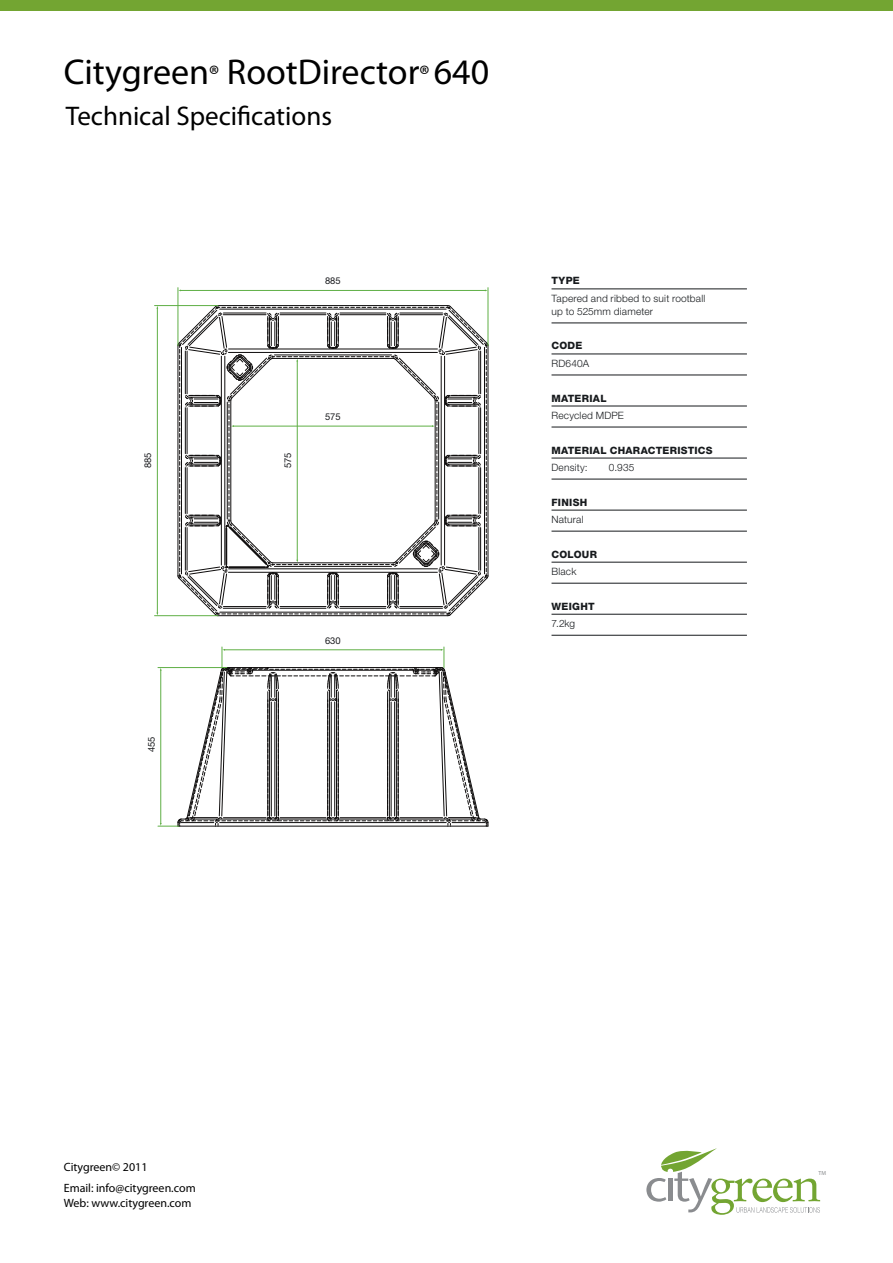
<style>
.page{position:relative;width:893px;height:1263px;background:#fff}
.page>*{position:absolute;margin:0;border:0;box-sizing:border-box;transform-origin:0 0}
.t1{font:36px "Myriad Pro";color:#000}
.t2{font:27px "Myriad Pro";color:#000}
.t3{font:12px "Myriad Pro";color:#000}
.t4{font:300 10.05px/17.1px "Helvetica Neue LT Std";letter-spacing:.02em;color:#171a1d}
.t5{font:800 10.05px/17.1px "Helvetica Neue LT Std";letter-spacing:.025em;color:#171a1d}
.t6{font:9.45px "Helvetica Neue LT Std";color:#1a1b1e}
.t7{font:5.85px "Myriad Pro";color:#8a8c8f}
.s1{font-stretch:condensed;font-size:27px}
.s2{font-weight:800}
.s3{font-weight:300}
</style>
<div class="page">
<div style="left:0;top:0;width:893px;height:11px;background:#73a532"></div>
<svg style="left:646px;top:1148px;width:174px;height:67px"></svg>
<img style="left:154px;top:287px;width:593px;height:540px">
<hr style="left:551px;top:288px;width:196px;height:1px;background:#171a1d">
<hr style="left:551px;top:323px;width:196px;height:1px;background:#171a1d">
<hr style="left:551px;top:354px;width:196px;height:1px;background:#171a1d">
<hr style="left:551px;top:375px;width:196px;height:1px;background:#171a1d">
<hr style="left:551px;top:406px;width:196px;height:1px;background:#171a1d">
<hr style="left:551px;top:427px;width:196px;height:1px;background:#171a1d">
<hr style="left:551px;top:458px;width:196px;height:1px;background:#171a1d">
<hr style="left:551px;top:479px;width:196px;height:1px;background:#171a1d">
<hr style="left:551px;top:510px;width:196px;height:1px;background:#171a1d">
<hr style="left:551px;top:531px;width:196px;height:1px;background:#171a1d">
<hr style="left:551px;top:562px;width:196px;height:1px;background:#171a1d">
<hr style="left:551px;top:583px;width:196px;height:1px;background:#171a1d">
<hr style="left:551px;top:614px;width:196px;height:1px;background:#171a1d">
<hr style="left:551px;top:635px;width:196px;height:1px;background:#171a1d">
<hr style="left:155px;top:615px;width:63px;height:1px;background:#5faf45">
<hr style="left:155px;top:305px;width:63px;height:1px;background:#5faf45">
<hr style="left:157px;top:308px;width:1px;height:305px;background:#5faf45">
<hr style="left:178px;top:288px;width:1px;height:58px;background:#5faf45">
<hr style="left:488px;top:288px;width:1px;height:58px;background:#5faf45">
<hr style="left:180px;top:290px;width:306px;height:1px;background:#5faf45">
<svg style="left:178px;top:305px;width:311px;height:311px"></svg>
<svg style="left:158px;top:647px;width:331px;height:180px"></svg>
<p class="t1" style="left:64px;top:50px;width:427px">Citygreen<span class="s1">®</span> RootDirector<span class="s1">®</span> 640</p>
<p class="t2" style="left:66px;top:99px;width:268px">Technical Specifications</p>
<p class="t6" style="left:325px;top:275px;width:17px">885</p>
<p class="t6" style="left:142px;top:468px;width:17px;rotate:-90deg">885</p>
<p class="t6" style="left:282px;top:468px;width:17px;rotate:-90deg">575</p>
<p class="t6" style="left:325px;top:411px;width:17px">575</p>
<p class="t6" style="left:146px;top:752px;width:17px;rotate:-90deg">455</p>
<p class="t6" style="left:325px;top:635px;width:17px">630</p>
<p class="t4" style="left:551px;top:272px;width:155px"><span class="s2">TYPE<br></span>Tapered and ribbed to suit rootball</p>
<p class="t4" style="left:551px;top:302px;width:103px">up to 525mm diameter</p>
<p class="t4" style="left:551px;top:337px;width:39px"><span class="s2">CODE<br></span>RD640A</p>
<p class="t4" style="left:551px;top:389px;width:74px"><span class="s2">MATERIAL<br></span>Recycled MDPE</p>
<p class="t5" style="left:551px;top:441px;width:163px">MATERIAL CHARACTERISTICS<br><span class="s3">Density:</span></p>
<p class="t4" style="left:609px;top:458px;width:27px">0.935</p>
<p class="t4" style="left:551px;top:493px;width:37px"><span class="s2">FINISH<br></span>Natural</p>
<p class="t5" style="left:551px;top:545px;width:47px">COLOUR<br><span class="s3">Black</span></p>
<p class="t5" style="left:551px;top:598px;width:45px">WEIGHT<br><span class="s3">7.2kg</span></p>
<p class="t3" style="left:64px;top:1159px;width:85px">Citygreen© 2011</p>
<p class="t3" style="left:64px;top:1181px;width:133px">Email: info@citygreen.com</p>
<p class="t3" style="left:64px;top:1195px;width:129px">Web: www.citygreen.com</p>
<p class="t7" style="left:818px;top:1169px;width:9px">TM</p>
</div>
